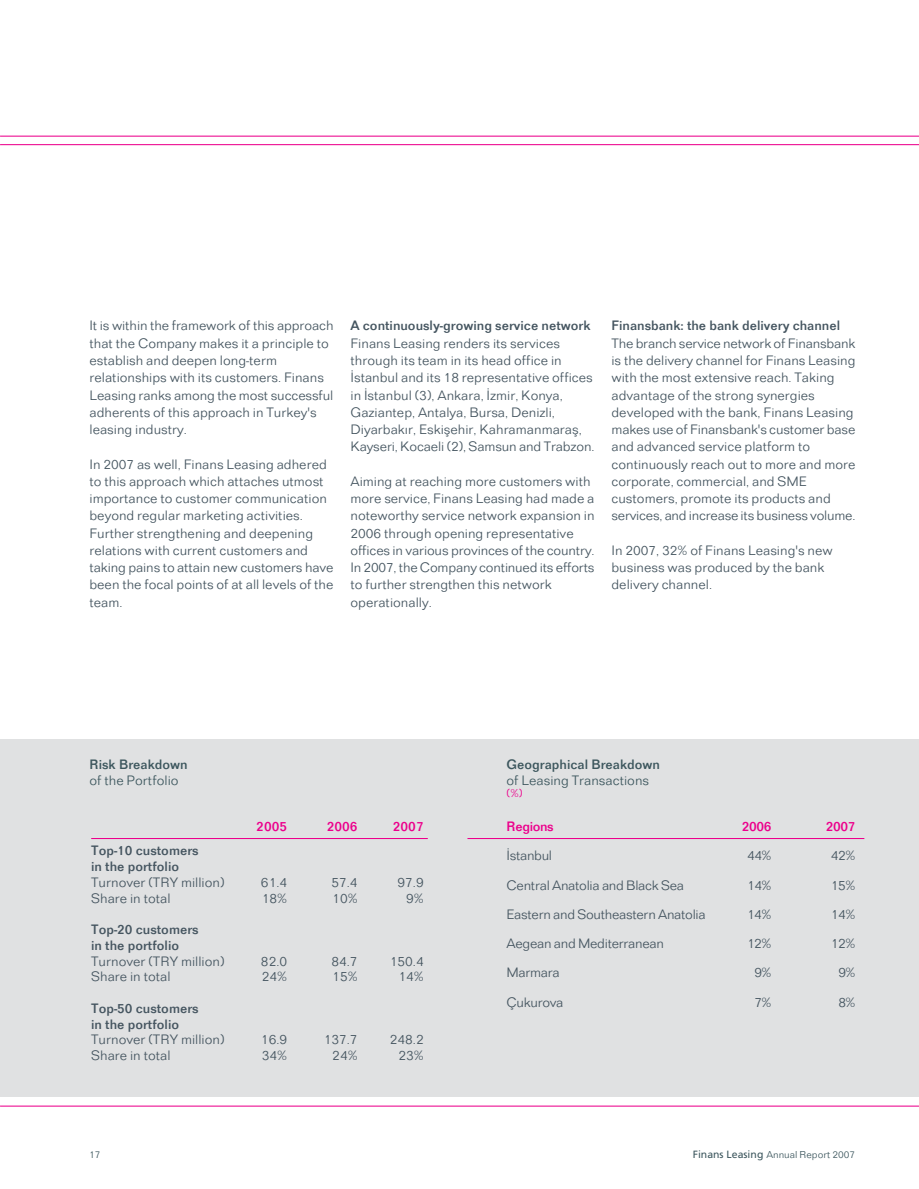
<style>
.page{position:relative;width:919px;height:1189px;background:#fff}
.page>*{position:absolute;margin:0;border:0;box-sizing:border-box;transform-origin:0 0}
.t1{font:300 14.25px/17.2px "Folio";color:#455560}
.t2{font:500 14.25px/15.8px "Folio";color:#455560}
.t3{font:300 14.25px "Folio";letter-spacing:-.02em;color:#455560}
.t4{font:300 14.25px "Folio";color:#3d575e}
.t5{font:500 14.25px "Folio";color:#3d575e}
.t6{font:500 14.25px "Folio";letter-spacing:-.025em;color:#ec008c}
.t7{font:300 14.25px "Folio";letter-spacing:-.025em;color:#455560}
.t8{font:300 12px "Folio";color:#ec008c}
.t9{font:300 10.5px "Folio";color:#3d575e}
.s1{font-family:"Frutiger T";font-weight:400}
</style>
<div class="page">
<div style="left:0;top:739px;width:918px;height:357px;background:#e0e1e2"></div>
<hr style="left:0;top:1105px;width:918px;height:1px;background:#ec008c">
<hr style="left:0;top:144px;width:918px;height:1px;background:#ec008c">
<hr style="left:0;top:136px;width:918px;height:1px;background:#ec008c">
<hr style="left:91px;top:838px;width:336px;height:1px;background:#ec008c">
<hr style="left:467px;top:838px;width:397px;height:1px;background:#ec008c">
<p class="t1" style="left:89px;top:318px;width:245px">It is within the framework of this approach that the Company makes it a principle to establish and deepen long-term relationships with its customers. Finans Leasing ranks among the most successful adherents of this approach in Turkey's leasing industry.</p>
<p class="t1" style="left:89px;top:456px;width:245px">In 2007 as well, Finans Leasing adhered to this approach which attaches utmost importance to customer communication beyond regular marketing activities.<br>Further strengthening and deepening relations with current customers and taking pains to attain new customers have been the focal points of at all levels of the team.</p>
<p class="t2" style="left:350px;top:319px;width:241px">A continuously-growing service network</p>
<p class="t1" style="left:350px;top:336px;width:245px">Finans Leasing renders its services through its team in its head office in ‹stanbul and its 18 representative offices in ‹stanbul (3), Ankara, ‹zmir, Konya, Gaziantep, Antalya, Bursa, Denizli, Diyarbak›r, Eskiflehir, Kahramanmarafl, Kayseri, Kocaeli (2), Samsun and Trabzon.</p>
<p class="t1" style="left:350px;top:474px;width:245px">Aiming at reaching more customers with more service, Finans Leasing had made a noteworthy service network expansion in 2006 through opening representative offices in various provinces of the country.<br>In 2007, the Company continued its efforts to further strengthen this network operationally.</p>
<p class="t2" style="left:611px;top:319px;width:230px">Finansbank: the bank delivery channel</p>
<p class="t1" style="left:611px;top:336px;width:245px">The branch service network of Finansbank is the delivery channel for Finans Leasing with the most extensive reach. Taking advantage of the strong synergies developed with the bank, Finans Leasing makes use of Finansbank's customer base and advanced service platform to continuously reach out to more and more corporate, commercial, and SME customers, promote its products and services, and increase its business volume.</p>
<p class="t1" style="left:611px;top:543px;width:223px">In 2007, 32% of Finans Leasing's new business was produced by the bank delivery channel.</p>
<p class="t5" style="left:89px;top:759px;width:100px">Risk Breakdown</p>
<p class="t4" style="left:89px;top:774px;width:91px">of the Portfolio</p>
<p class="t5" style="left:506px;top:759px;width:155px">Geographical Breakdown</p>
<p class="t4" style="left:506px;top:774px;width:144px">of Leasing Transactions</p>
<p class="t8" style="left:506px;top:788px;width:18px">(%)</p>
<p class="t6" style="left:256px;top:820px;width:32px">2005</p>
<p class="t6" style="left:327px;top:820px;width:32px">2006</p>
<p class="t6" style="left:393px;top:820px;width:32px">2007</p>
<p class="t2" style="left:91px;top:843px;width:109px">Top-10 customers in the portfolio</p>
<p class="t1" style="left:91px;top:874px;width:135px">Turnover (TRY million)</p>
<p class="t1" style="left:261px;top:874px;width:28px">61.4</p>
<p class="t1" style="left:331px;top:874px;width:28px">57.4</p>
<p class="t1" style="left:397px;top:874px;width:28px">97.9</p>
<p class="t1" style="left:91px;top:890px;width:81px">Share in total</p>
<p class="t1" style="left:262px;top:890px;width:27px">18%</p>
<p class="t1" style="left:332px;top:890px;width:27px">10%</p>
<p class="t1" style="left:406px;top:890px;width:19px">9%</p>
<p class="t2" style="left:91px;top:922px;width:109px">Top-20 customers in the portfolio</p>
<p class="t1" style="left:91px;top:953px;width:135px">Turnover (TRY million)</p>
<p class="t1" style="left:261px;top:953px;width:28px">82.0</p>
<p class="t1" style="left:331px;top:953px;width:28px">84.7</p>
<p class="t1" style="left:390px;top:953px;width:35px">150.4</p>
<p class="t1" style="left:91px;top:969px;width:81px">Share in total</p>
<p class="t1" style="left:262px;top:969px;width:27px">24%</p>
<p class="t1" style="left:332px;top:969px;width:27px">15%</p>
<p class="t1" style="left:398px;top:969px;width:27px">14%</p>
<p class="t2" style="left:91px;top:1001px;width:109px">Top-50 customers in the portfolio</p>
<p class="t1" style="left:91px;top:1032px;width:135px">Turnover (TRY million)</p>
<p class="t1" style="left:261px;top:1032px;width:28px">16.9</p>
<p class="t1" style="left:324px;top:1032px;width:35px">137.7</p>
<p class="t1" style="left:390px;top:1032px;width:35px">248.2</p>
<p class="t1" style="left:91px;top:1048px;width:81px">Share in total</p>
<p class="t1" style="left:262px;top:1048px;width:27px">34%</p>
<p class="t1" style="left:332px;top:1048px;width:27px">24%</p>
<p class="t1" style="left:398px;top:1048px;width:27px">23%</p>
<p class="t6" style="left:506px;top:820px;width:49px">Regions</p>
<p class="t6" style="left:741px;top:820px;width:31px">2006</p>
<p class="t6" style="left:825px;top:820px;width:31px">2007</p>
<p class="t7" style="left:506px;top:850px;width:47px">‹stanbul</p>
<p class="t1" style="left:746px;top:848px;width:26px">44%</p>
<p class="t1" style="left:830px;top:848px;width:26px">42%</p>
<p class="t3" style="left:506px;top:879px;width:179px">Central Anatolia and Black Sea</p>
<p class="t1" style="left:746px;top:877px;width:26px">14%</p>
<p class="t1" style="left:830px;top:877px;width:26px">15%</p>
<p class="t3" style="left:506px;top:908px;width:201px">Eastern and Southeastern Anatolia</p>
<p class="t1" style="left:746px;top:906px;width:26px">14%</p>
<p class="t1" style="left:830px;top:906px;width:26px">14%</p>
<p class="t3" style="left:506px;top:937px;width:159px">Aegean and Mediterranean</p>
<p class="t1" style="left:746px;top:936px;width:26px">12%</p>
<p class="t1" style="left:830px;top:936px;width:26px">12%</p>
<p class="t3" style="left:506px;top:967px;width:55px">Marmara</p>
<p class="t1" style="left:754px;top:965px;width:19px">9%</p>
<p class="t1" style="left:838px;top:965px;width:19px">9%</p>
<p class="t7" style="left:506px;top:996px;width:58px">Çukurova</p>
<p class="t1" style="left:754px;top:994px;width:19px">7%</p>
<p class="t1" style="left:838px;top:994px;width:19px">8%</p>
<p class="t9" style="left:89px;top:1150px;width:13px">17</p>
<p class="t9" style="left:692px;top:1150px;width:164px"><span class="s1">Finans Leasing</span> Annual Report 2007</p>
</div>
